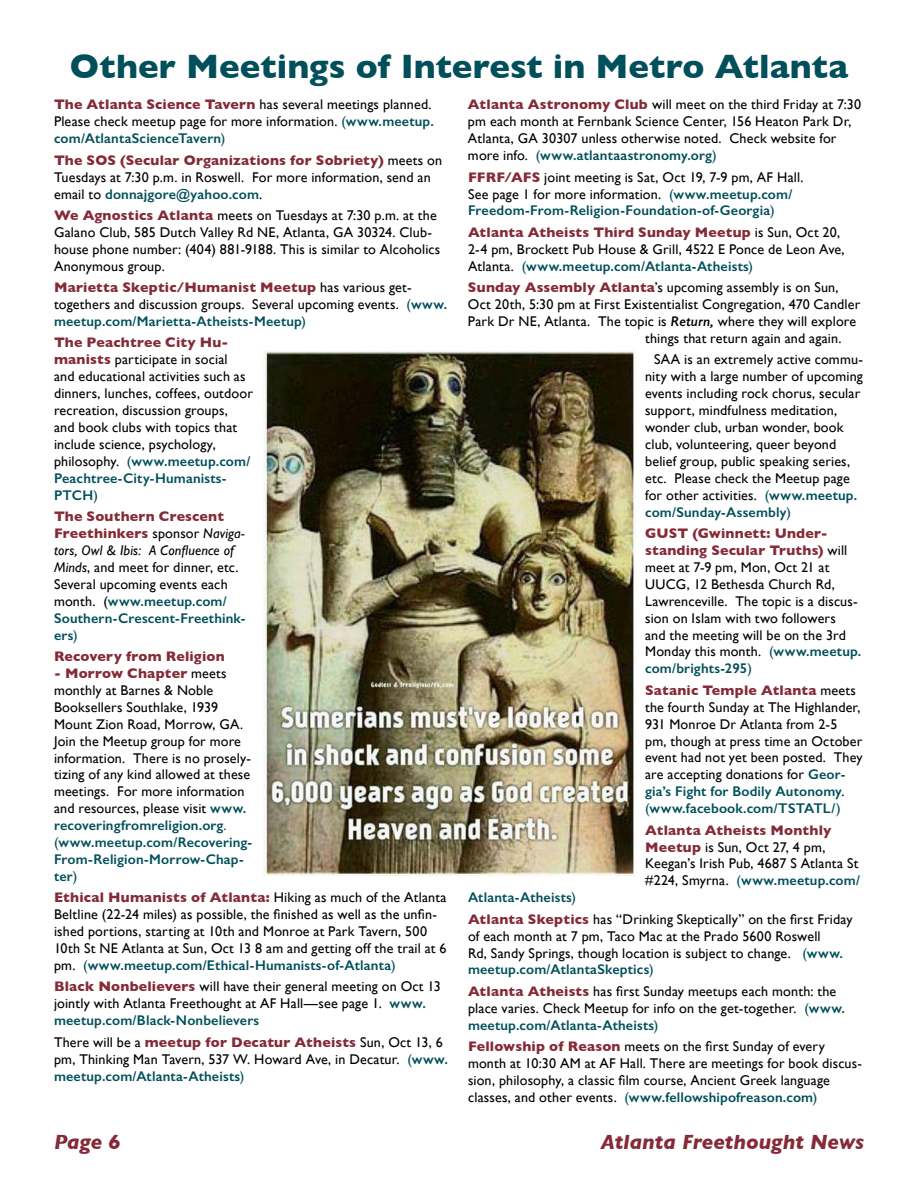
<style>
.page{position:relative;width:918px;height:1188px;background:#fff}
.page>*{position:absolute;margin:0;border:0;box-sizing:border-box;transform-origin:0 0}
.t1{font:700 34.5px "Gill Sans";color:#004f5a}
.t2{font:italic 700 21px "Gill Sans";color:#842b37}
.t3{font:14.1px/17px "Gill Sans";letter-spacing:.01em;color:#000}
.t4{font:700 14.1px "Gill Sans";letter-spacing:.015em;color:#842b37}
.s1{font-weight:700;color:#842b37}
.s2{color:#004f5a}
.s3{font-weight:600;color:#004f5a}
.s4{font-style:italic}
.s5{font-weight:600;font-style:italic}
</style>
<div class="page">
<img style="left:264px;top:350px;width:372px;height:526px">
<h1 class="t1" style="left:70px;top:39px;width:780px">Other Meetings of Interest in Metro Atlanta</h1>
<p class="t3" style="left:54px;top:96px;width:381px"><span class="s1">The Atlanta Science Tavern</span> has several meetings planned.<br>Please check meetup page for more information. <span class="s2">(</span><span class="s3">www.meetup. com/AtlantaScienceTavern</span><span class="s2">)</span></p>
<p class="t3" style="left:54px;top:151px;width:390px"><span class="s1">The SOS (Secular Organizations for Sobriety)</span> meets on<br>Tuesdays at 7:30 p.m. in Roswell. For more information, send an email to <span class="s3">donnajgore@yahoo.com</span>.</p>
<p class="t3" style="left:54px;top:207px;width:388px"><span class="s1">We Agnostics Atlanta</span> meets on Tuesdays at 7:30 p.m. at the Galano Club, 585 Dutch Valley Rd NE, Atlanta, GA 30324. Club&shy;house phone number: (404) 881-9188. This is similar to Alcoholics Anonymous group.</p>
<p class="t3" style="left:54px;top:279px;width:395px"><span class="s1">Marietta Skeptic/Humanist Meetup</span> has various get&shy;togethers and discussion groups. Several upcoming events. <span class="s2">(</span><span class="s3">www. meetup.com/Marietta-Atheists-Meetup</span><span class="s2">)</span></p>
<p class="t3" style="left:54px;top:334px;width:200px"><span class="s1">The Peachtree City Hu&shy;manists</span> participate in social<br>and educational activities such as dinners, lunches, coffees, outdoor recreation, discussion groups,<br>and book clubs with topics that include science, psychology, philosophy. <span class="s2">(</span><span class="s3">www.meetup.com/<br>Peachtree-City-Humanists-<br>PTCH</span><span class="s2">)</span></p>
<p class="t3" style="left:54px;top:508px;width:193px"><span class="s1">The Southern Crescent<br>Freethinkers</span> sponsor <span class="s4">Naviga&shy;tors, Owl &amp; Ibis: A Confluence of<br>Minds</span>, and meet for dinner, etc.<br>Several upcoming events each month. (<span class="s3">www.meetup.com/<br>Southern-Crescent-Freethink&shy;ers</span><span class="s2">)</span></p>
<p class="t4" style="left:54px;top:645px;width:172px">Recovery from Religion</p>
<p class="t3" style="left:54px;top:665px;width:200px"><span class="s1">- Morrow Chapter</span> meets monthly at Barnes &amp; Noble<br>Booksellers Southlake, 1939<br>Mount Zion Road, Morrow, GA.<br>Join the Meetup group for more information. There is no prosely&shy;tizing of any kind allowed at these meetings. For more information and resources, please visit <span class="s3">www. recoveringfromreligion.org</span><span class="s2">. (</span><span class="s3">www.meetup.com/Recovering-<br>From-Religion-Morrow-Chap&shy;ter</span><span class="s2">)</span></p>
<p class="t3" style="left:54px;top:889px;width:394px"><span class="s1">Ethical Humanists of Atlanta:</span> Hiking as much of the Atlanta Beltline (22-24 miles) as possible, the finished as well as the unfin&shy;ished portions, starting at 10th and Monroe at Park Tavern, 500<br>10th St NE Atlanta at Sun, Oct 13 8 am and getting off the trail at 6 pm. <span class="s2">(</span><span class="s3">www.meetup.com/Ethical-Humanists-of-Atlanta</span><span class="s2">)</span></p>
<p class="t3" style="left:54px;top:978px;width:388px"><span class="s1">Black Nonbelievers</span> will have their general meeting on Oct 13 jointly with Atlanta Freethought at AF Hall—see page 1. <span class="s3">www. meetup.com/Black-Nonbelievers</span></p>
<p class="t3" style="left:54px;top:1033px;width:395px">There will be a <span class="s1">meetup for Decatur Atheists</span> Sun, Oct 13, 6 pm, Thinking Man Tavern, 537 W. Howard Ave, in Decatur. <span class="s2">(</span><span class="s3">www. meetup.com/Atlanta-Atheists</span><span class="s2">)</span></p>
<p class="t3" style="left:468px;top:96px;width:395px"><span class="s1">Atlanta Astronomy Club</span> will meet on the third Friday at 7:30 pm each month at Fernbank Science Center, 156 Heaton Park Dr, Atlanta, GA 30307 unless otherwise noted. Check website for more info. <span class="s2">(</span><span class="s3">www.atlantaastronomy.org</span><span class="s2">)</span></p>
<p class="t3" style="left:468px;top:168px;width:337px"><span class="s1">FFRF/AFS</span> joint meeting is Sat, Oct 19, 7-9 pm, AF Hall.<br>See page 1 for more information. <span class="s2">(</span><span class="s3">www.meetup.com/<br>Freedom-From-Religion-Foundation-of-Georgia</span><span class="s2">)</span></p>
<p class="t3" style="left:468px;top:223px;width:378px"><span class="s1">Atlanta Atheists Third Sunday Meetup</span> is Sun, Oct 20,<br>2-4 pm, Brockett Pub House &amp; Grill, 4522 E Ponce de Leon Ave,<br>Atlanta. <span class="s2">(</span><span class="s3">www.meetup.com/Atlanta-Atheists</span><span class="s2">)</span></p>
<p class="t3" style="left:468px;top:279px;width:372px"><span class="s1">Sunday Assembly Atlanta</span>’s upcoming assembly is on Sun,</p>
<p class="t3" style="left:468px;top:296px;width:394px">Oct 20th, 5:30 pm at First Existentialist Congregation, 470 Candler</p>
<p class="t3" style="left:468px;top:313px;width:390px">Park Dr NE, Atlanta. The topic is <span class="s5">Return,</span> where they will explore</p>
<p class="t3" style="left:645px;top:330px;width:198px">things that return again and again.</p>
<p class="t3" style="left:645px;top:351px;width:219px;text-indent:9px">SAA is an extremely active commu&shy;nity with a large number of upcoming events including rock chorus, secular support, mindfulness meditation, wonder club, urban wonder, book club, volunteering, queer beyond belief group, public speaking series, etc. Please check the Meetup page for other activities. <span class="s2">(</span><span class="s3">www.meetup. com/Sunday-Assembly</span><span class="s2">)</span></p>
<p class="t3" style="left:645px;top:525px;width:218px"><span class="s1">GUST (Gwinnett: Under&shy;standing Secular Truths)</span> will meet at 7-9 pm, Mon, Oct 21 at<br>UUCG, 12 Bethesda Church Rd,<br>Lawrenceville. The topic is a discus&shy;sion on Islam with two followers<br>and the meeting will be on the 3rd<br>Monday this month. <span class="s2">(</span><span class="s3">www.meetup. com/brights-295</span><span class="s2">)</span></p>
<p class="t3" style="left:645px;top:681px;width:219px"><span class="s1">Satanic Temple Atlanta</span> meets the fourth Sunday at The Highlander,<br>931 Monroe Dr Atlanta from 2-5<br>pm, though at press time an October event had not yet been posted. They are accepting donations for <span class="s3">Geor&shy;gia’s Fight for Bodily Autonomy</span>. <span class="s2">(</span><span class="s3">www.facebook.com/TSTATL/</span><span class="s2">)</span></p>
<p class="t3" style="left:645px;top:821px;width:216px"><span class="s1">Atlanta Atheists Monthly<br>Meetup</span> is Sun, Oct 27, 4 pm,<br>Keegan’s Irish Pub, 4687 S Atlanta St #224, Smyrna. <span class="s2">(</span><span class="s3">www.meetup.com/</span></p>
<p class="t3" style="left:468px;top:887px;width:386px;line-height:21.5px"><span class="s3">Atlanta-Atheists</span><span class="s2">)<br></span><span class="s1">Atlanta Skeptics</span> has “Drinking Skeptically” on the first Friday</p>
<p class="t3" style="left:468px;top:927px;width:377px">of each month at 7 pm, Taco Mac at the Prado 5600 Roswell<br>Rd, Sandy Springs, though location is subject to change. <span class="s2">(</span><span class="s3">www. meetup.com/AtlantaSkeptics</span><span class="s2">)</span></p>
<p class="t3" style="left:468px;top:983px;width:378px"><span class="s1">Atlanta Atheists</span> has first Sunday meetups each month: the place varies. Check Meetup for info on the get-together. <span class="s2">(</span><span class="s3">www. meetup.com/Atlanta-Atheists</span><span class="s2">)</span></p>
<p class="t3" style="left:468px;top:1038px;width:396px"><span class="s1">Fellowship of Reason</span> meets on the first Sunday of every month at 10:30 AM at AF Hall. There are meetings for book discus&shy;sion, philosophy, a classic film course, Ancient Greek language classes, and other events. <span class="s2">(</span><span class="s3">www.fellowshipofreason.com</span><span class="s2">)</span></p>
<h2 class="t2" style="left:54px;top:1129px;width:68px">Page 6</h2>
<h2 class="t2" style="left:601px;top:1129px;width:265px">Atlanta Freethought News</h2>
</div>
